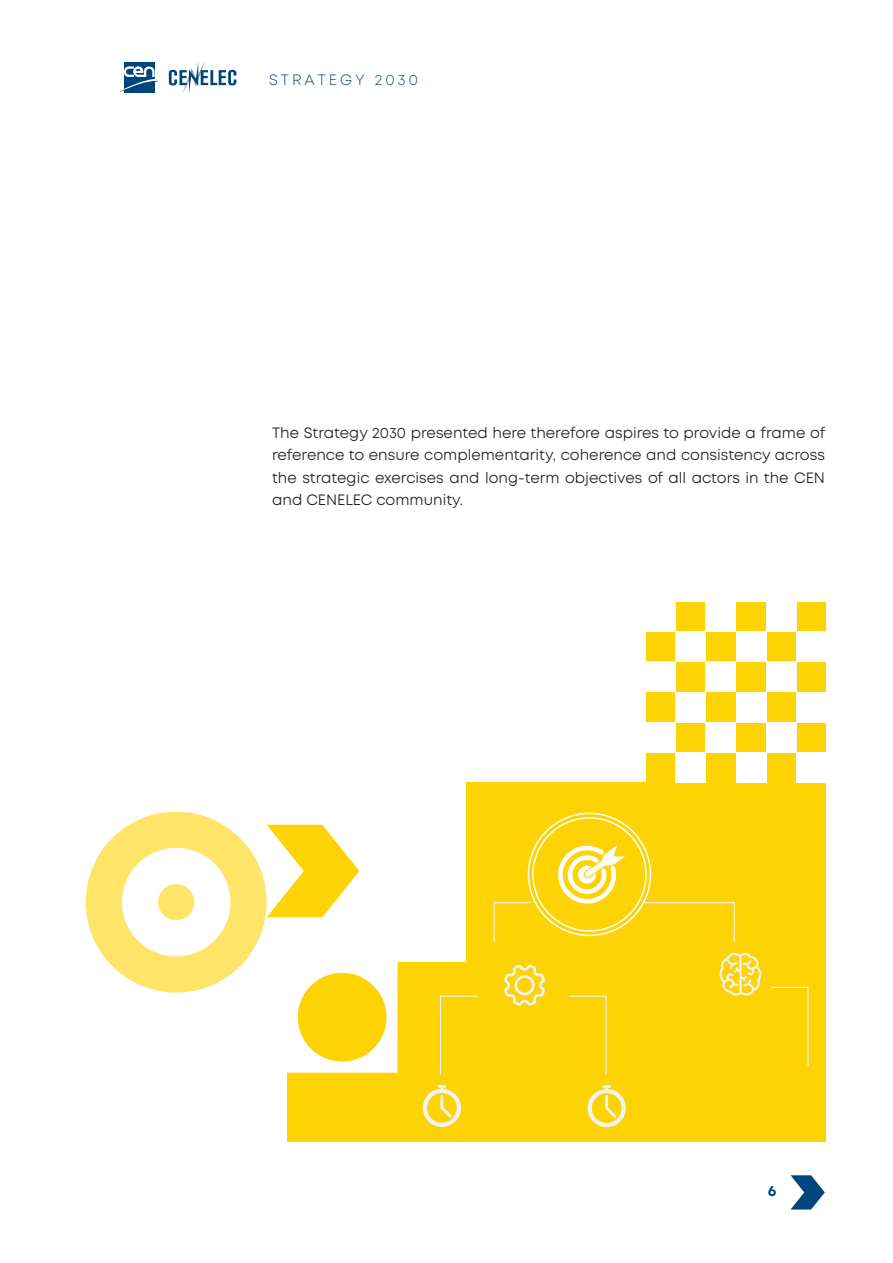
<style>
.page{position:relative;width:893px;height:1263px;background:#fff}
.page>*{position:absolute;margin:0;border:0;box-sizing:border-box;transform-origin:0 0}
.t1{font:15px/22.5px "Mont";color:#231f20;text-align:justify}
.t2{font:300 15px "Mont";letter-spacing:.2em;color:#00467e}
.t3{font:700 15px "Mont";color:#00467e}
</style>
<div class="page">
<div style="left:287px;top:962px;width:179px;height:179px;background:#fed304"></div>
<div style="left:466px;top:782px;width:180px;height:359px;background:#fed304"></div>
<div style="left:646px;top:602px;width:180px;height:539px;background:#fed304"></div>
<svg style="left:790px;top:1175px;width:35px;height:34px"></svg>
<svg style="left:169px;top:61px;width:67px;height:33px"></svg>
<div style="left:124px;top:62px;width:30px;height:31px;background:#00467e"></div>
<svg style="left:120px;top:65px;width:39px;height:27px"></svg>
<div style="left:645px;top:601px;width:31px;height:31px;background:#fff"></div>
<div style="left:706px;top:601px;width:30px;height:31px;background:#fff"></div>
<div style="left:766px;top:601px;width:30px;height:31px;background:#fff"></div>
<div style="left:645px;top:662px;width:31px;height:30px;background:#fff"></div>
<div style="left:645px;top:722px;width:31px;height:30px;background:#fff"></div>
<div style="left:706px;top:662px;width:30px;height:30px;background:#fff"></div>
<div style="left:706px;top:722px;width:30px;height:30px;background:#fff"></div>
<div style="left:766px;top:662px;width:30px;height:30px;background:#fff"></div>
<div style="left:766px;top:722px;width:30px;height:30px;background:#fff"></div>
<div style="left:676px;top:632px;width:30px;height:30px;background:#fff"></div>
<div style="left:676px;top:692px;width:30px;height:30px;background:#fff"></div>
<div style="left:736px;top:632px;width:30px;height:30px;background:#fff"></div>
<div style="left:736px;top:692px;width:30px;height:30px;background:#fff"></div>
<div style="left:676px;top:752px;width:30px;height:30px;background:#fff"></div>
<div style="left:736px;top:752px;width:30px;height:30px;background:#fff"></div>
<div style="left:796px;top:632px;width:30px;height:30px;background:#fff"></div>
<div style="left:796px;top:692px;width:30px;height:30px;background:#fff"></div>
<div style="left:796px;top:752px;width:30px;height:30px;background:#fff"></div>
<svg style="left:86px;top:812px;width:312px;height:261px"></svg>
<svg style="left:771px;top:987px;width:38px;height:79px"></svg>
<svg style="left:569px;top:995px;width:38px;height:80px"></svg>
<svg style="left:440px;top:995px;width:38px;height:80px"></svg>
<svg style="left:494px;top:812px;width:241px;height:130px"></svg>
<svg style="left:423px;top:1085px;width:38px;height:42px"></svg>
<svg style="left:504px;top:964px;width:41px;height:42px"></svg>
<svg style="left:719px;top:953px;width:43px;height:43px"></svg>
<svg style="left:587px;top:1085px;width:39px;height:42px"></svg>
<p class="t2" style="left:269px;top:70px;width:150px">STRATEGY 2030</p>
<p class="t1" style="left:272px;top:422px;width:555px">The Strategy 2030 presented here therefore aspires to provide a frame of reference to ensure complementarity, coherence and consistency across the strategic exercises and long-term objectives of all actors in the CEN and CENELEC community.</p>
<p class="t3" style="left:768px;top:1181px;width:10px">6</p>
</div>
